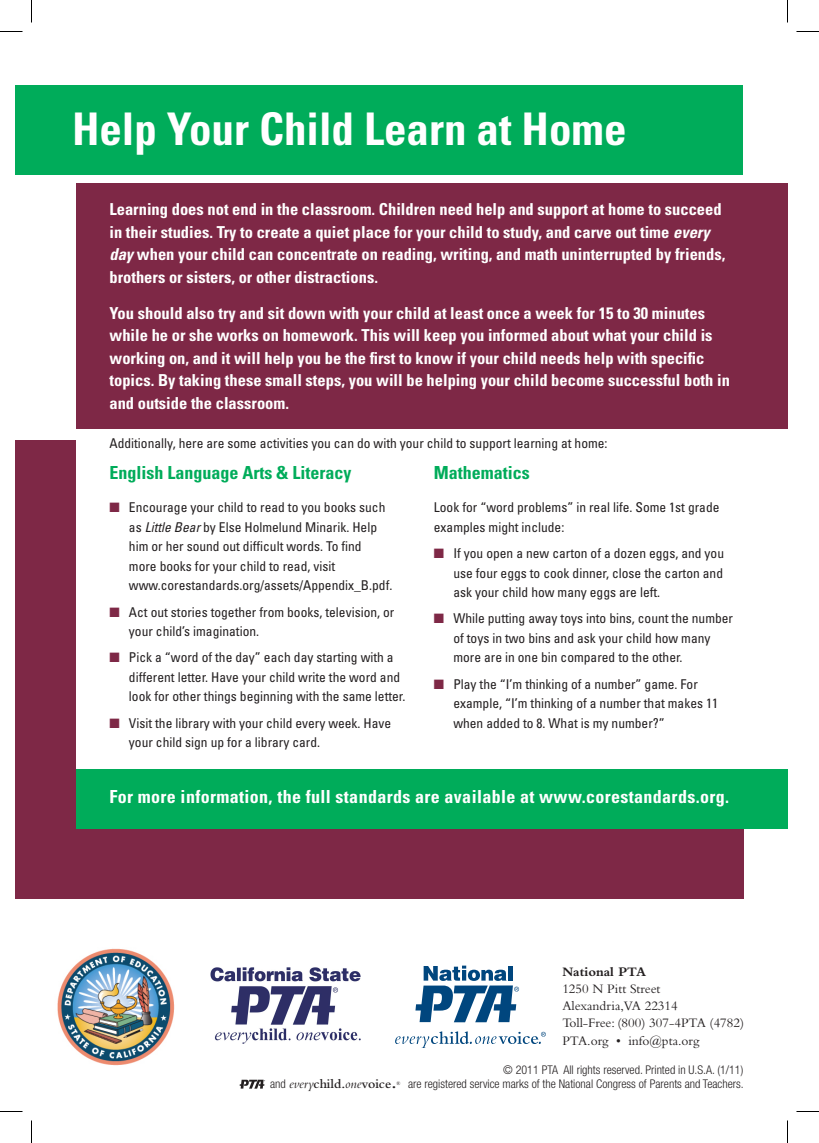
<style>
.page{position:relative;width:819px;height:1143px;background:#fff}
.page>*{position:absolute;margin:0;border:0;box-sizing:border-box;transform-origin:0 0}
.t1{font:700 condensed 45px "Univers LT Std";color:#fff}
.t2{font:700 condensed 18px "Univers LT Std";letter-spacing:.02em;color:#fff}
.t3{font:700 condensed 18px "Univers LT Std";color:#00ac5a}
.t4{font:700 condensed 16.5px/22.5px "Univers LT Std";color:#fff}
.t5{font:condensed 13.5px/19.5px "Univers LT Std";color:#231f20}
.t6{font:13.5px/17.2px "Bembo Std";color:#231f20}
.t7{font:600 13.5px "Bembo Std";color:#231f20}
.t8{font:700 13.5px "Bembo Std";color:#231f20}
.t9{font:300 condensed 12px "Helvetica Neue LT Std";color:#231f20}
.s1{font-style:italic}
.s2{color:#7e2846}
.s3{font-family:"Helvetica Neue LT Std";font-weight:300;font-stretch:condensed;font-size:12px}
.s4{font-weight:400;font-style:italic}
.s5{font-size:18px}
</style>
<div class="page">
<div style="left:15px;top:86px;width:712px;height:90px;background:#00ac5a"></div>
<div style="left:15px;top:440px;width:728px;height:458px;background:#7e2846"></div>
<div style="left:76px;top:433px;width:712px;height:340px;background:#fff"></div>
<div style="left:76px;top:770px;width:712px;height:59px;background:#00ac5a"></div>
<div style="left:76px;top:183px;width:712px;height:246px;background:#7e2846"></div>
<div style="left:32px;top:86px;width:711px;height:90px;background:#00ac5a"></div>
<svg style="left:240px;top:1080px;width:25px;height:9px"></svg>
<svg style="left:395px;top:966px;width:151px;height:82px"></svg>
<svg style="left:0;top:31px;width:22px;height:1px"></svg>
<svg style="left:796px;top:31px;width:23px;height:1px"></svg>
<svg style="left:0;top:1111px;width:22px;height:1px"></svg>
<svg style="left:796px;top:1111px;width:23px;height:1px"></svg>
<svg style="left:31px;top:0;width:1px;height:22px"></svg>
<svg style="left:31px;top:1120px;width:1px;height:23px"></svg>
<svg style="left:787px;top:0;width:1px;height:22px"></svg>
<svg style="left:787px;top:1120px;width:1px;height:23px"></svg>
<img style="left:210px;top:968px;width:150px;height:75px">
<img style="left:57px;top:948px;width:117px;height:117px">
<h1 class="t1" style="left:72px;top:101px;width:556px">Help Your Child Learn at Home</h1>
<p class="t4" style="left:109px;top:198px;width:617px">Learning does not end in the classroom. Children need help and support at home to succeed in their studies. Try to create a quiet place for your child to study, and carve out time <span class="s1">every day</span> when your child can concentrate on reading, writing, and math uninterrupted by friends, brothers or sisters, or other distractions.</p>
<p class="t4" style="left:109px;top:302px;width:622px">You should also try and sit down with your child at least once a week for 15 to 30 minutes while he or she works on homework. This will keep you informed about what your child is working on, and it will help you be the first to know if your child needs help with specific topics. By taking these small steps, you will be helping your child become successful both in and outside the classroom.</p>
<p class="t5" style="left:109px;top:434px;width:500px">Additionally, here are some activities you can do with your child to support learning at home:</p>
<h2 class="t3" style="left:109px;top:462px;width:243px">English Language Arts &amp; Literacy</h2>
<p class="t5" style="left:129px;top:498px;width:265px;text-indent:-19px"><span class="s2">■</span> Encourage your child to read to you books such as <span class="s1">Little Bear</span> by Else Holmelund Minarik. Help him or her sound out difficult words. To find more books for your child to read, visit www.corestandards.org/assets/Appendix_B.pdf.</p>
<p class="t5" style="left:129px;top:602px;width:267px;text-indent:-19px"><span class="s2">■</span> Act out stories together from books, television, or your child’s imagination.</p>
<p class="t5" style="left:129px;top:648px;width:278px;text-indent:-19px"><span class="s2">■</span> Pick a “word of the day” each day starting with a different letter. Have your child write the word and look for other things beginning with the same letter.</p>
<p class="t5" style="left:129px;top:713px;width:264px;text-indent:-19px"><span class="s2">■</span> Visit the library with your child every week. Have your child sign up for a library card.</p>
<h2 class="t3" style="left:434px;top:462px;width:97px">Mathematics</h2>
<p class="t5" style="left:434px;top:498px;width:287px">Look for “word problems” in real life. Some 1st grade examples might include:</p>
<p class="t5" style="left:453px;top:543px;width:272px;text-align:justify;text-indent:-19px"><span class="s2">■</span> If you open a new carton of a dozen eggs, and you use four eggs to cook dinner, close the carton and ask your child how many eggs are left.</p>
<p class="t5" style="left:453px;top:609px;width:281px;text-indent:-19px"><span class="s2">■</span> While putting away toys into bins, count the number of toys in two bins and ask your child how many more are in one bin compared to the other.</p>
<p class="t5" style="left:453px;top:674px;width:266px;text-indent:-19px"><span class="s2">■</span> Play the “I’m thinking of a number” game. For example, “I’m thinking of a number that makes 11 when added to 8. What is my number?”</p>
<h2 class="t2" style="left:109px;top:785px;width:621px">For more information, the full standards are available at www.corestandards.org.</h2>
<p class="t8" style="left:562px;top:964px;width:85px">National PTA</p>
<p class="t6" style="left:562px;top:980px;width:183px">1250 N Pitt Street<br>Alexandria,VA 22314<br>Toll-Free: (800) 307-4PTA (4782)<br>PTA.org • info@pta.org</p>
<p class="t9" style="left:503px;top:1063px;width:242px">© 2011 PTA All rights reserved. Printed in U.S.A. (1/11)</p>
<p class="t7" style="left:270px;top:1076px;width:128px"><span class="s3">and</span> <span class="s4">every</span>child.<span class="s4">one</span>voice<span class="s5">.</span></p>
<p class="t9" style="left:397px;top:1076px;width:349px"><sup>®</sup> are registered service marks of the National Congress of Parents and Teachers.</p>
</div>
